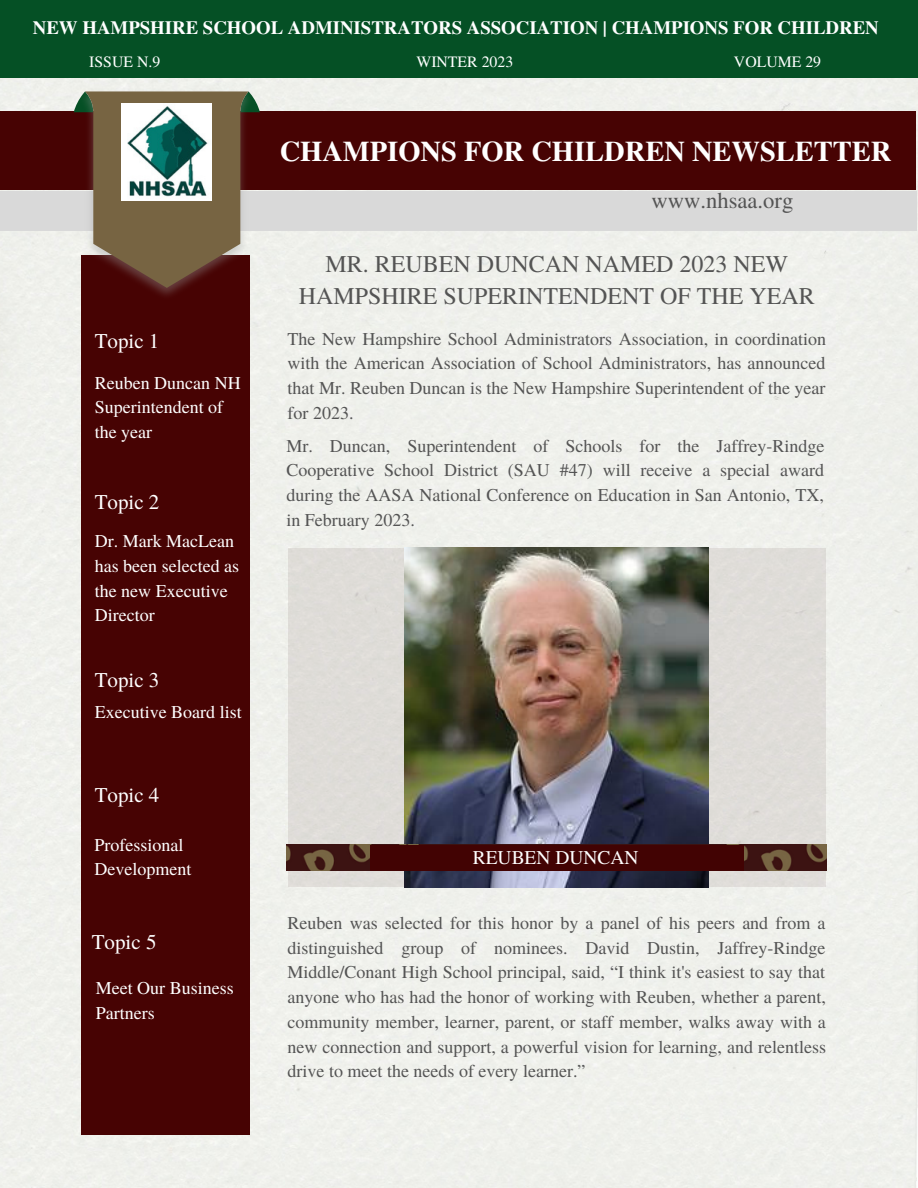
<style>
.page{position:relative;width:918px;height:1188px;background:#fff}
.page>*{position:absolute;margin:0;border:0;box-sizing:border-box;transform-origin:0 0}
.t1{font:700 28.5px "Te X Gyre Termes";color:#fff}
.t2{font:24px/32.7px "Te X Gyre Termes";color:#545454;text-align:center}
.t3{font:22.5px "Te X Gyre Termes";color:#545454}
.t4{font:21px "Te X Gyre Termes";color:#fff}
.t5{font:19.5px "Te X Gyre Termes";color:#fff}
.t6{font:700 18.75px "Te X Gyre Termes";color:#fff}
.t7{font:18px/24.8px "Te X Gyre Termes";color:#545454;text-align:justify}
.t8{font:18px/24.8px "Te X Gyre Termes";color:#fff}
.t9{font:15.75px "Te X Gyre Termes";color:#fff}
</style>
<div class="page">
<div style="left:0;top:78px;width:918px;height:1110px;background:#eff0ec"></div>
<div style="left:288px;top:548px;width:538px;height:339px;background:#dfdcd8"></div>
<img style="left:405px;top:548px;width:304px;height:339px">
<div style="left:81px;top:255px;width:169px;height:880px;background:#470303"></div>
<div style="left:0;top:111px;width:916px;height:79px;background:#470303"></div>
<div style="left:0;top:191px;width:916px;height:40px;background:#d9d9d9"></div>
<img style="left:63px;top:78px;width:208px;height:238px">
<svg style="left:74px;top:91px;width:186px;height:197px"></svg>
<div style="left:0;top:0;width:918px;height:78px;background:#055025"></div>
<img style="left:286px;top:845px;width:540px;height:25px">
<div style="left:370px;top:845px;width:373px;height:25px;background:#420303"></div>
<img style="left:121px;top:104px;width:90px;height:96px">
<p class="t6" style="left:33px;top:13px;width:847px">NEW HAMPSHIRE SCHOOL ADMINISTRATORS ASSOCIATION | CHAMPIONS FOR CHILDREN</p>
<p class="t9" style="left:89px;top:51px;width:72px">ISSUE N.9</p>
<p class="t9" style="left:416px;top:51px;width:98px">WINTER 2023</p>
<p class="t9" style="left:734px;top:51px;width:89px">VOLUME 29</p>
<h1 class="t1" style="left:280px;top:129px;width:613px">CHAMPIONS FOR CHILDREN NEWSLETTER</h1>
<p class="t3" style="left:652px;top:185px;width:143px">www.nhsaa.org</p>
<p class="t4" style="left:95px;top:325px;width:66px">Topic 1</p>
<p class="t8" style="left:95px;top:369px;width:147px">Reuben Duncan NH<br>Superintendent of the year</p>
<p class="t4" style="left:95px;top:487px;width:66px">Topic 2</p>
<p class="t8" style="left:95px;top:528px;width:146px">Dr. Mark MacLean has been selected as the new Executive<br>Director</p>
<p class="t4" style="left:95px;top:665px;width:66px">Topic 3</p>
<p class="t8" style="left:95px;top:699px;width:148px">Executive Board list</p>
<p class="t4" style="left:95px;top:779px;width:66px">Topic 4</p>
<p class="t8" style="left:94px;top:831px;width:98px">Professional<br>Development</p>
<p class="t4" style="left:92px;top:927px;width:66px">Topic 5</p>
<p class="t8" style="left:96px;top:975px;width:139px">Meet Our Business<br>Partners</p>
<h2 class="t2" style="left:299px;top:246px;width:517px">MR. REUBEN DUNCAN NAMED 2023 NEW<br>HAMPSHIRE SUPERINTENDENT OF THE YEAR</h2>
<p class="t7" style="left:288px;top:325px;width:540px">The New Hampshire School Administrators Association, in coordination with the American Association of School Administrators, has announced that Mr. Reuben Duncan is the New Hampshire Superintendent of the year for 2023.</p>
<p class="t7" style="left:286px;top:432px;width:540px">Mr. Duncan, Superintendent of Schools for the Jaffrey-Rindge Cooperative School District (SAU #47) will receive a special award during the AASA National Conference on Education in San Antonio, TX, in February 2023.</p>
<p class="t5" style="left:473px;top:844px;width:167px">REUBEN DUNCAN</p>
<p class="t7" style="left:288px;top:909px;width:540px">Reuben was selected for this honor by a panel of his peers and from a distinguished group of nominees. David Dustin, Jaffrey-Rindge Middle/Conant High School principal, said, “I think it's easiest to say that anyone who has had the honor of working with Reuben, whether a parent, community member, learner, parent, or staff member, walks away with a new connection and support, a powerful vision for learning, and relentless drive to meet the needs of every learner.”</p>
</div>
